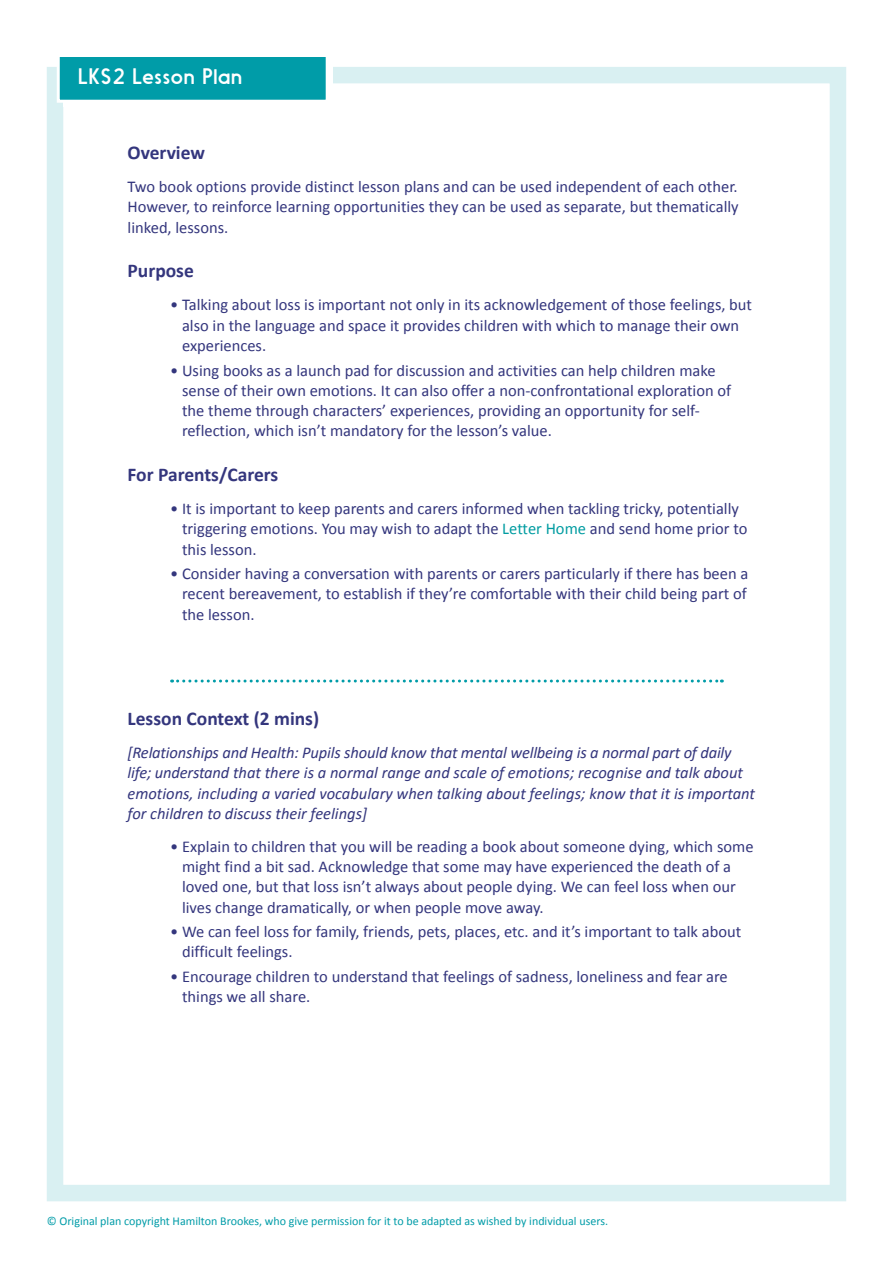
<style>
.page{position:relative;width:893px;height:1263px;background:#fff}
.page>*{position:absolute;margin:0;border:0;box-sizing:border-box;transform-origin:0 0}
.t1{font:21px "Nanami Rounded Book";letter-spacing:.04em;color:#fff}
.t2{font:700 19.5px "Calibri";color:#34367d}
.t3{font:16.5px/20.2px "Calibri";color:#34367d}
.t4{font:italic 16.5px/20.2px "Calibri";color:#34367d}
.t5{font:12px "Calibri";color:#009ca8}
.s1{color:#009ca1}
</style>
<div class="page">
<div style="left:47px;top:67px;width:799px;height:1134px;border:16px solid #d9f0f2"></div>
<div style="left:63px;top:61px;width:269px;height:46px;background:#fff"></div>
<div style="left:57px;top:54px;width:272px;height:49px;background:#009ca8;border:3px solid #fff"></div>
<svg style="left:172px;top:679px;width:550px;height:3px"></svg>
<p class="t1" style="left:78px;top:64px;width:166px">LKS2 Lesson Plan</p>
<p class="t2" style="left:128px;top:140px;width:79px">Overview</p>
<p class="t3" style="left:128px;top:176px;width:613px;text-align:justify">Two book options provide distinct lesson plans and can be used independent of each other.<br>However, to reinforce learning opportunities they can be used as separate, but thematically linked, lessons.</p>
<p class="t2" style="left:128px;top:259px;width:68px">Purpose</p>
<p class="t3" style="left:182px;top:294px;width:572px;text-indent:-12px">• Talking about loss is important not only in its acknowledgement of those feelings, but also in the language and space it provides children with which to manage their own experiences.</p>
<p class="t3" style="left:182px;top:359px;width:551px;text-indent:-12px">• Using books as a launch pad for discussion and activities can help children make sense of their own emotions. It can also offer a non-confrontational exploration of the theme through characters’ experiences, providing an opportunity for self&shy;reflection, which isn’t mandatory for the lesson’s value.</p>
<p class="t2" style="left:128px;top:462px;width:152px">For Parents/Carers</p>
<p class="t3" style="left:182px;top:498px;width:567px;text-indent:-12px">• It is important to keep parents and carers informed when tackling tricky, potentially triggering emotions. You may wish to adapt the <span class="s1">Letter Home</span> and send home prior to this lesson.</p>
<p class="t3" style="left:182px;top:563px;width:568px;text-align:justify;text-indent:-12px">• Consider having a conversation with parents or carers particularly if there has been a recent bereavement, to establish if they’re comfortable with their child being part of the lesson.</p>
<p class="t2" style="left:128px;top:706px;width:193px">Lesson Context (2 mins)</p>
<p class="t4" style="left:128px;top:742px;width:629px">[Relationships and Health: Pupils should know that mental wellbeing is a normal part of daily life; understand that there is a normal range and scale of emotions; recognise and talk about emotions, including a varied vocabulary when talking about feelings; know that it is important for children to discuss their feelings]</p>
<p class="t3" style="left:182px;top:836px;width:573px;text-indent:-12px">• Explain to children that you will be reading a book about someone dying, which some might find a bit sad. Acknowledge that some may have experienced the death of a loved one, but that loss isn’t always about people dying. We can feel loss when our lives change dramatically, or when people move away.</p>
<p class="t3" style="left:182px;top:921px;width:561px;text-indent:-12px">• We can feel loss for family, friends, pets, places, etc. and it’s important to talk about difficult feelings.</p>
<p class="t3" style="left:182px;top:966px;width:547px;text-indent:-12px">• Encourage children to understand that feelings of sadness, loneliness and fear are things we all share.</p>
<p class="t5" style="left:47px;top:1213px;width:563px">© Original plan copyright Hamilton Brookes, who give permission for it to be adapted as wished by individual users.</p>
</div>
